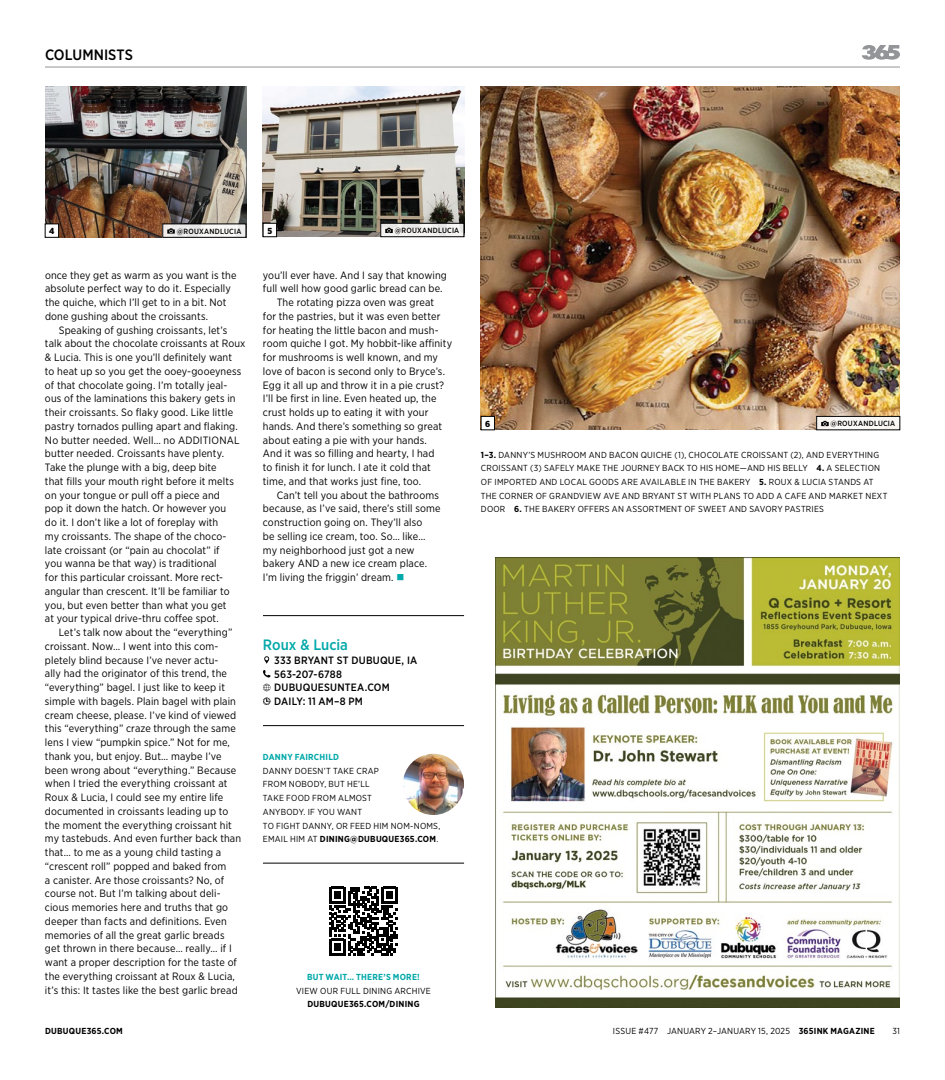
<style>
.page{position:relative;width:945px;height:1080px;background:#fff}
.page>*{position:absolute;margin:0;border:0;box-sizing:border-box;transform-origin:0 0}
.t1{font:500 15px "Gotham Narrow";letter-spacing:.005em;color:#000}
.t2{font:500 15px "Gotham Narrow";color:#00a8a9}
.t3{font:10.62px/13.8px "Gotham Narrow";letter-spacing:.01em;color:#000}
.t4{font:500 10.62px/13.8px "Gotham Narrow";letter-spacing:.015em;color:#000}
.t5{font:8.75px/13.8px "Gotham Narrow";letter-spacing:.025em;color:#000}
.t6{font:700 8.75px "Gotham Narrow";letter-spacing:.025em;color:#000}
.t7{font:700 8.75px "Gotham Narrow";letter-spacing:.025em;color:#00a8a9}
.t8{font:900 8.75px "Gotham Narrow";color:#000}
.t9{font:500 7.5px "Gotham Narrow";letter-spacing:.03em;color:#000}
.s1{color:#00a8a9}
.s2{font-weight:700}
</style>
<div class="page">
<hr style="left:45px;top:67px;width:855px;height:1px;background:#939598">
<svg style="left:862px;top:45px;width:38px;height:15px"></svg>
<img style="left:481px;top:86px;width:419px;height:344px">
<img style="left:45px;top:86px;width:201px;height:152px">
<img style="left:263px;top:86px;width:201px;height:151px">
<div style="left:45px;top:224px;width:14px;height:13px;background:#fff"></div>
<div style="left:45px;top:224px;width:14px;height:14px;border:1px solid #000"></div>
<div style="left:263px;top:223px;width:14px;height:14px;background:#fff"></div>
<div style="left:263px;top:223px;width:14px;height:14px;border:1px solid #000"></div>
<div style="left:481px;top:416px;width:14px;height:14px;background:#fff"></div>
<div style="left:481px;top:416px;width:14px;height:14px;border:1px solid #000"></div>
<img style="left:495px;top:558px;width:405px;height:449px">
<hr style="left:263px;top:725px;width:201px;height:1px;background:#000">
<img style="left:403px;top:754px;width:61px;height:61px;border-radius:31px">
<svg style="left:264px;top:656px;width:5px;height:8px"></svg>
<svg style="left:263px;top:670px;width:7px;height:8px"></svg>
<svg style="left:263px;top:684px;width:7px;height:7px"></svg>
<svg style="left:263px;top:698px;width:7px;height:7px"></svg>
<svg style="left:329px;top:887px;width:69px;height:68px"></svg>
<hr style="left:263px;top:615px;width:201px;height:1px;background:#000">
<hr style="left:263px;top:863px;width:201px;height:1px;background:#000">
<div style="left:817px;top:416px;width:83px;height:14px;background:#fbf8f6"></div>
<svg style="left:821px;top:421px;width:8px;height:5px"></svg>
<div style="left:817px;top:416px;width:83px;height:14px;border:1px solid #000"></div>
<svg style="left:383px;top:225px;width:79px;height:10px"></svg>
<svg style="left:385px;top:228px;width:8px;height:5px"></svg>
<div style="left:381px;top:223px;width:83px;height:14px;border:1px solid #000"></div>
<div style="left:163px;top:224px;width:83px;height:13px;background:#f3f2f0"></div>
<svg style="left:167px;top:228px;width:8px;height:6px"></svg>
<div style="left:163px;top:224px;width:83px;height:14px;border:1px solid #000"></div>
<h1 class="t1" style="left:45px;top:45px;width:90px">COLUMNISTS</h1>
<p class="t8" style="left:49px;top:225px;width:7px">4</p>
<p class="t8" style="left:267px;top:225px;width:6px">5</p>
<p class="t9" style="left:177px;top:226px;width:66px">@ROUXANDLUCIA</p>
<p class="t9" style="left:395px;top:226px;width:66px">@ROUXANDLUCIA</p>
<p class="t3" style="left:45px;top:268px;width:193px">once they get as warm as you want is the absolute perfect way to do it. Especially the quiche, which I’ll get to in a bit. Not done gushing about the croissants.</p>
<p class="t3" style="left:45px;top:323px;width:202px;text-indent:14px">Speaking of gushing croissants, let’s talk about the chocolate croissants at Roux &amp; Lucia. This is one you’ll definitely want<br>to heat up so you get the ooey-gooeyness of that chocolate going. I’m totally jeal&shy;ous of the laminations this bakery gets in their croissants. So flaky good. Like little pastry tornados pulling apart and flaking.<br>No butter needed. Well… no ADDITIONAL butter needed. Croissants have plenty.<br>Take the plunge with a big, deep bite<br>that fills your mouth right before it melts on your tongue or pull o" a piece and<br>pop it down the hatch. Or however you<br>do it. I don’t like a lot of foreplay with<br>my croissants. The shape of the choco&shy;late croissant (or “pain au chocolat” if<br>you wanna be that way) is traditional<br>for this particular croissant. More rect&shy;angular than crescent. It’ll be familiar to you, but even better than what you get<br>at your typical drive-thru co"ee spot.</p>
<p class="t3" style="left:45px;top:625px;width:198px;text-indent:14px">Let’s talk now about the “everything” croissant. Now… I went into this com&shy;pletely blind because I’ve never actu-<br>ally had the originator of this trend, the “everything” bagel. I just like to keep it simple with bagels. Plain bagel with plain cream cheese, please. I’ve kind of viewed this “everything” craze through the same lens I view “pumpkin spice.” Not for me, thank you, but enjoy. But… maybe I’ve been wrong about “everything.” Because when I tried the everything croissant at Roux &amp; Lucia, I could see my entire life documented in croissants leading up to the moment the everything croissant hit my tastebuds. And even further back than that… to me as a young child tasting a “crescent roll” popped and baked from<br>a canister. Are those croissants? No, of course not. But I’m talking about deli&shy;cious memories here and truths that go deeper than facts and definitions. Even memories of all the great garlic breads get thrown in there because… really… if I want a proper description for the taste of the everything croissant at Roux &amp; Lucia, it’s this: It tastes like the best garlic bread</p>
<p class="t3" style="left:263px;top:268px;width:185px">you’ll ever have. And I say that knowing</p>
<p class="t3" style="left:263px;top:282px;width:181px">full well how good garlic bread can be.</p>
<p class="t3" style="left:277px;top:295px;width:159px">The rotating pizza oven was great</p>
<p class="t3" style="left:263px;top:309px;width:179px">for the pastries, but it was even better</p>
<p class="t3" style="left:263px;top:323px;width:177px">for heating the little bacon and mush-</p>
<p class="t3" style="left:263px;top:337px;width:191px">room quiche I got. My hobbit-like a#nity</p>
<p class="t3" style="left:263px;top:350px;width:177px">for mushrooms is well known, and my</p>
<p class="t3" style="left:263px;top:364px;width:184px">love of bacon is second only to Bryce’s.</p>
<p class="t3" style="left:263px;top:378px;width:183px">Egg it all up and throw it in a pie crust?</p>
<p class="t3" style="left:263px;top:392px;width:175px">I’ll be first in line. Even heated up, the</p>
<p class="t3" style="left:263px;top:405px;width:167px">crust holds up to eating it with your</p>
<p class="t3" style="left:263px;top:419px;width:181px">hands. And there’s something so great</p>
<p class="t3" style="left:263px;top:433px;width:166px">about eating a pie with your hands.</p>
<p class="t3" style="left:263px;top:447px;width:173px">And it was so filling and hearty, I had</p>
<p class="t3" style="left:263px;top:460px;width:169px">to finish it for lunch. I ate it cold that</p>
<p class="t3" style="left:263px;top:474px;width:160px">time, and that works just fine, too.</p>
<p class="t3" style="left:277px;top:488px;width:164px">Can’t tell you about the bathrooms</p>
<p class="t3" style="left:263px;top:502px;width:179px">because, as I’ve said, there’s still some</p>
<p class="t3" style="left:263px;top:515px;width:161px">construction going on. They’ll also</p>
<p class="t3" style="left:263px;top:529px;width:164px">be selling ice cream, too. So… like…</p>
<p class="t3" style="left:263px;top:543px;width:153px">my neighborhood just got a new</p>
<p class="t3" style="left:263px;top:557px;width:166px">bakery AND a new ice cream place.</p>
<p class="t3" style="left:263px;top:570px;width:143px">I’m living the friggin’ dream. <span class="s1">■</span></p>
<h1 class="t2" style="left:263px;top:635px;width:87px">Roux &amp; Lucia</h1>
<p class="t4" style="left:274px;top:653px;width:145px">333 BRYANT ST DUBUQUE, IA<br>563-207-6788<br>DUBUQUESUNTEA.COM<br>DAILY: 11 AM–8 PM</p>
<p class="t7" style="left:263px;top:751px;width:78px">DANNY FAIRCHILD</p>
<p class="t5" style="left:263px;top:764px;width:179px">DANNY DOESN’T TAKE CRAP<br>FROM NOBODY, BUT HE’LL<br>TAKE FOOD FROM ALMOST<br>ANYBODY. IF YOU WANT<br>TO FIGHT DANNY, OR FEED HIM NOM-NOMS,<br>EMAIL HIM AT <span class="s2">DINING@DUBUQUE365.COM</span>.</p>
<p class="t7" style="left:307px;top:971px;width:114px">BUT WAIT… THERE’S MORE!</p>
<p class="t5" style="left:296px;top:984px;width:136px">VIEW OUR FULL DINING ARCHIVE</p>
<p class="t6" style="left:307px;top:999px;width:114px">DUBUQUE365.COM/DINING</p>
<p class="t8" style="left:485px;top:418px;width:7px">6</p>
<p class="t9" style="left:831px;top:419px;width:66px">@ROUXANDLUCIA</p>
<p class="t5" style="left:481px;top:447px;width:408px"><span class="s2">1–3.</span> DANNY’S MUSHROOM AND BACON QUICHE (1), CHOCOLATE CROISSANT (2), AND EVERYTHING CROISSANT (3) SAFELY MAKE THE JOURNEY BACK TO HIS HOME—AND HIS BELLY <span class="s2">4.</span> A SELECTION OF IMPORTED AND LOCAL GOODS ARE AVAILABLE IN THE BAKERY <span class="s2">5.</span> ROUX &amp; LUCIA STANDS AT THE CORNER OF GRANDVIEW AVE AND BRYANT ST WITH PLANS TO ADD A CAFE AND MARKET NEXT DOOR <span class="s2">6.</span> THE BAKERY OFFERS AN ASSORTMENT OF SWEET AND SAVORY PASTRIES</p>
<p class="t6" style="left:45px;top:1025px;width:79px">DUBUQUE365.COM</p>
<p class="t5" style="left:613px;top:1023px;width:289px">ISSUE #477 JANUARY 2–JANUARY 15, 2025 <span class="s2">365INK MAGAZINE</span>!!31</p>
</div>
